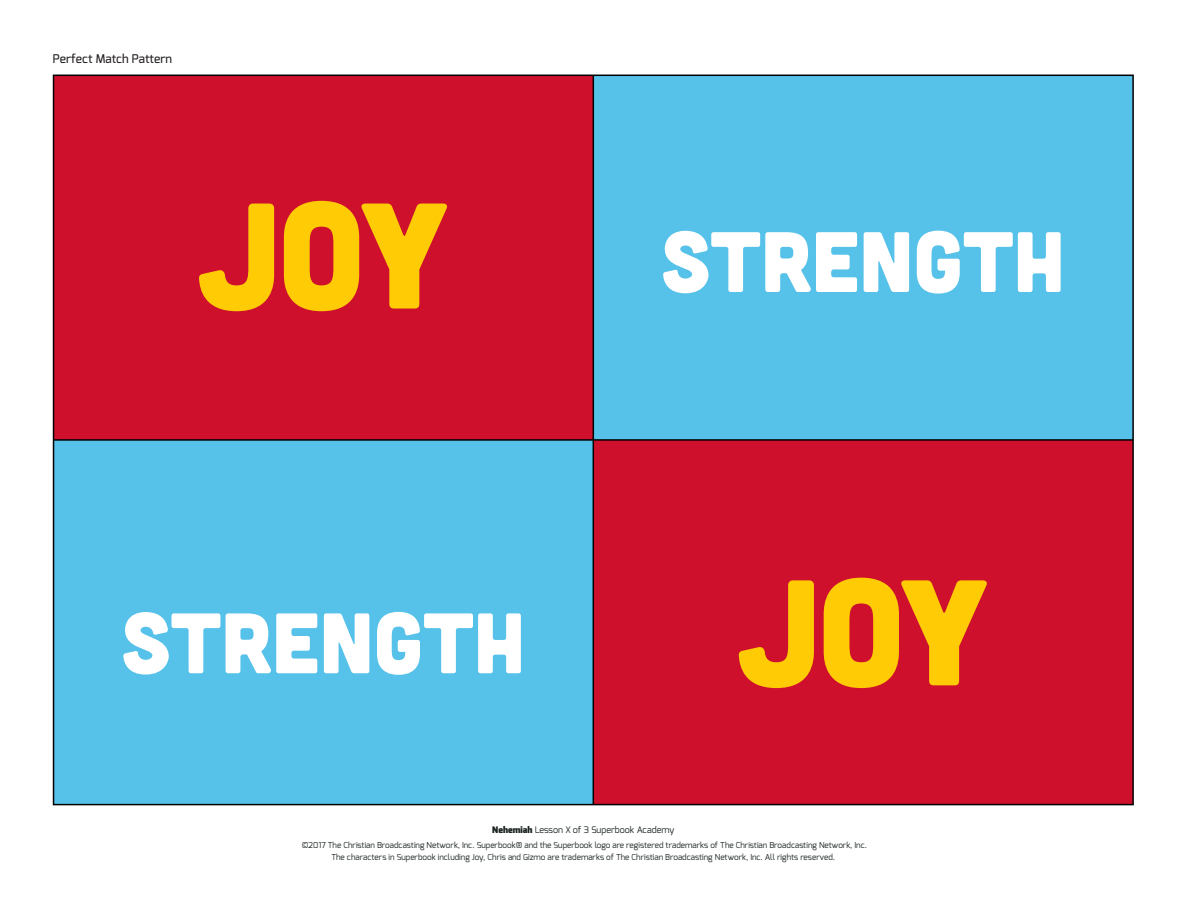
<style>
.page{position:relative;width:1188px;height:918px;background:#fff}
.page>*{position:absolute;margin:0;border:0;box-sizing:border-box;transform-origin:0 0}
.t1{font:150px "Cubano";letter-spacing:-.03em;color:#ffcb05}
.t2{font:85.5px "Cubano";color:#fff}
.t3{font:500 12px "Exo";color:#231f20}
.t4{font:9px "Exo";color:#1a2421}
.t5{font:8.1px/12px "Exo";color:#1a2421;text-align:center}
.s1{font-weight:900}
</style>
<div class="page">
<div style="left:593px;top:75px;width:540px;height:365px;background:#56c1e9"></div>
<div style="left:54px;top:440px;width:539px;height:365px;background:#56c1e9"></div>
<div style="left:54px;top:75px;width:539px;height:365px;background:#cf102d"></div>
<div style="left:593px;top:440px;width:540px;height:365px;background:#cf102d"></div>
<hr style="left:54px;top:439px;width:1079px;height:2px;background:#000">
<hr style="left:593px;top:75px;width:1px;height:730px;background:#000">
<h3 class="t3" style="left:53px;top:51px;width:121px">Perfect Match Pattern</h3>
<h1 class="t1" style="left:197px;top:159px;width:253px">JOY</h1>
<h2 class="t2" style="left:122px;top:588px;width:405px">STRENGTH</h2>
<h2 class="t2" style="left:662px;top:207px;width:405px">STRENGTH</h2>
<h1 class="t1" style="left:737px;top:536px;width:253px">JOY</h1>
<p class="t4" style="left:492px;top:824px;width:184px"><span class="s1">Nehemiah</span> Lesson X of 3 Superbook Academy</p>
<p class="t5" style="left:302px;top:839px;width:567px">©2017 The Christian Broadcasting Network, Inc. Superbook® and the Superbook logo are registered trademarks of The Christian Broadcasting Network, Inc.<br>The characters in Superbook including Joy, Chris and Gizmo are trademarks of The Christian Broadcasting Network, Inc. All rights reserved.</p>
</div>
